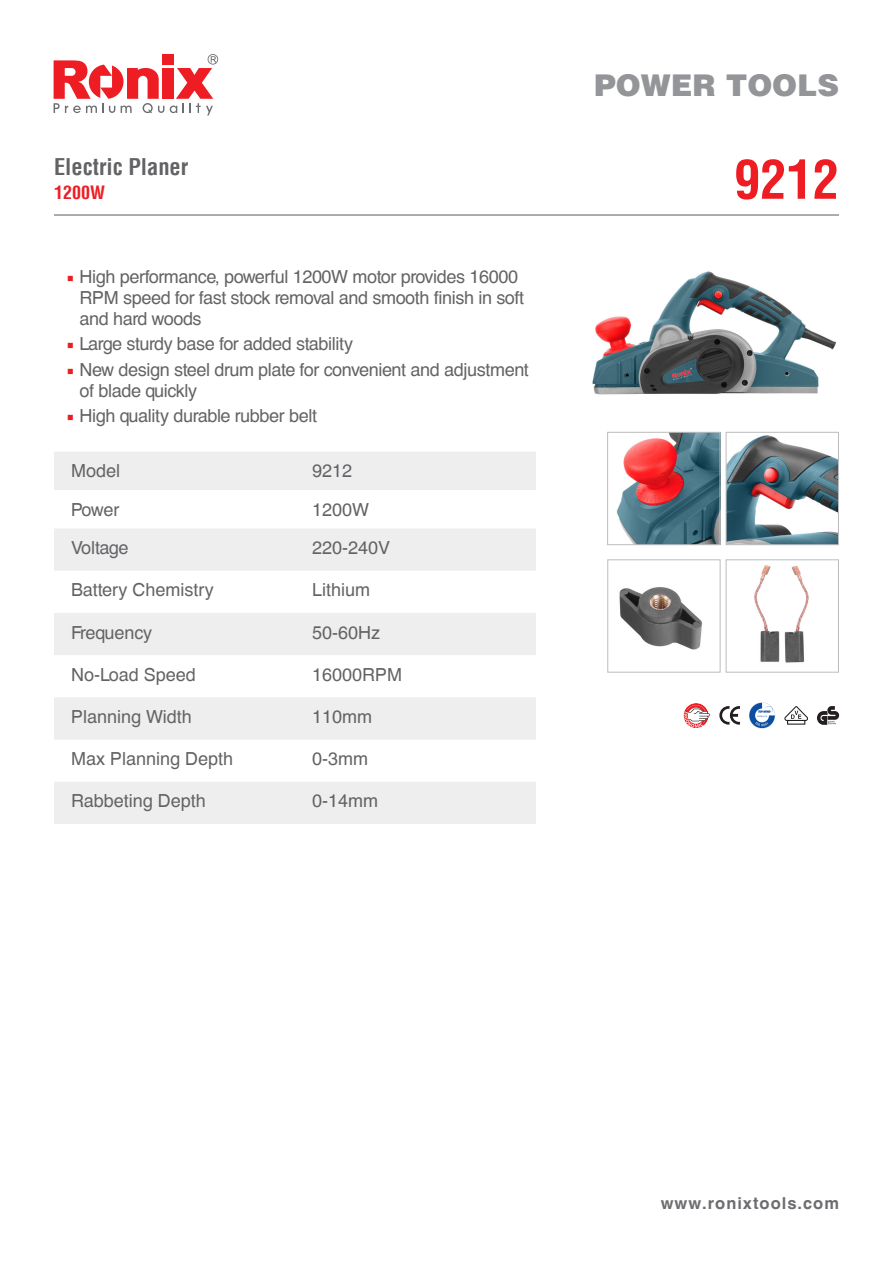
<style>
.page{position:relative;width:893px;height:1263px;background:#fff}
.page>*{position:absolute;margin:0;border:0;box-sizing:border-box;transform-origin:0 0}
.t1{font:700 condensed 52.5px "Helvetica LT";color:#ee1d23}
.t2{font:900 30px "Helvetica LT";color:#939598}
.t3{font:700 condensed 22.5px "Helvetica LT";color:#636366}
.t4{font:18px/21px "Helvetica CE";letter-spacing:-.02em;color:#636366}
.t5{font:18px "Helvetica CE";color:#636366}
.t6{font:700 condensed 18px "Helvetica LT";color:#ee1d23}
.t7{font:700 16.5px "Helvetica CE";letter-spacing:.06em;color:#6c6d70}
.s1{font-family:"Minion Pro";color:#ee1d23}
</style>
<div class="page">
<svg style="left:170px;top:54px;width:48px;height:61px"></svg>
<div style="left:162px;top:68px;width:11px;height:31px;background:#ee1d23"></div>
<svg style="left:54px;top:60px;width:110px;height:53px"></svg>
<div style="left:162px;top:54px;width:11px;height:11px;background:#ee1d23"></div>
<svg style="left:54px;top:452px;width:482px;height:372px;fill:#eeeeef"></svg>
<hr style="left:54px;top:214px;width:785px;height:2px;background:#6c6d70">
<img style="left:592px;top:271px;width:244px;height:124px">
<img style="left:619px;top:587px;width:84px;height:63px">
<div style="left:607px;top:559px;width:114px;height:114px;border:1px solid #bcbdc0"></div>
<img style="left:616px;top:434px;width:102px;height:109px">
<div style="left:607px;top:432px;width:113px;height:113px;border:1px solid #bcbdc0"></div>
<img style="left:728px;top:435px;width:109px;height:108px">
<div style="left:726px;top:432px;width:113px;height:113px;border:1px solid #bcbdc0"></div>
<img style="left:754px;top:565px;width:55px;height:98px">
<div style="left:726px;top:559px;width:113px;height:114px;border:1px solid #bcbdc0"></div>
<svg style="left:749px;top:702px;width:26px;height:26px"></svg>
<svg style="left:719px;top:706px;width:21px;height:19px"></svg>
<svg style="left:683px;top:703px;width:27px;height:25px"></svg>
<svg style="left:817px;top:706px;width:22px;height:19px"></svg>
<svg style="left:784px;top:706px;width:24px;height:19px"></svg>
<p class="t3" style="left:54px;top:152px;width:136px">Electric Planer</p>
<p class="t6" style="left:54px;top:181px;width:52px">1200W</p>
<p class="t4" style="left:80px;top:266px;width:446px;text-indent:-13px"><span class="s1">■</span> High performance, powerful 1200W motor provides 16000<br>RPM speed for fast stock removal and smooth finish in soft and hard woods</p>
<p class="t4" style="left:67px;top:334px;width:288px"><span class="s1">■</span> Large sturdy base for added stability</p>
<p class="t4" style="left:80px;top:359px;width:451px;text-indent:-13px"><span class="s1">■</span> New design steel drum plate for convenient and adjustment of blade quickly</p>
<p class="t4" style="left:67px;top:405px;width:252px"><span class="s1">■</span> High quality durable rubber belt</p>
<p class="t4" style="left:71px;top:461px;width:51px">Model</p>
<p class="t4" style="left:312px;top:461px;width:42px">9212</p>
<p class="t4" style="left:71px;top:499px;width:50px">Power</p>
<p class="t4" style="left:312px;top:499px;width:59px">1200W</p>
<p class="t4" style="left:71px;top:537px;width:59px">Voltage</p>
<p class="t4" style="left:312px;top:537px;width:80px">220-240V</p>
<p class="t5" style="left:71px;top:580px;width:144px">Battery Chemistry</p>
<p class="t5" style="left:312px;top:580px;width:60px">Lithium</p>
<p class="t4" style="left:71px;top:622px;width:83px">Frequency</p>
<p class="t4" style="left:312px;top:622px;width:70px">50-60Hz</p>
<p class="t5" style="left:71px;top:664px;width:126px">No-Load Speed</p>
<p class="t5" style="left:312px;top:664px;width:92px">16000RPM</p>
<p class="t5" style="left:71px;top:706px;width:122px">Planning Width</p>
<p class="t4" style="left:312px;top:706px;width:62px">110mm</p>
<p class="t5" style="left:71px;top:748px;width:164px">Max Planning Depth</p>
<p class="t4" style="left:312px;top:749px;width:57px">0-3mm</p>
<p class="t5" style="left:71px;top:791px;width:136px">Rabbeting Depth</p>
<p class="t4" style="left:312px;top:791px;width:68px">0-14mm</p>
<h2 class="t2" style="left:594px;top:65px;width:246px">POWER TOOLS</h2>
<p class="t1" style="left:734px;top:147px;width:107px">9212</p>
<p class="t7" style="left:661px;top:1193px;width:180px">www.ronixtools.com</p>
</div>
